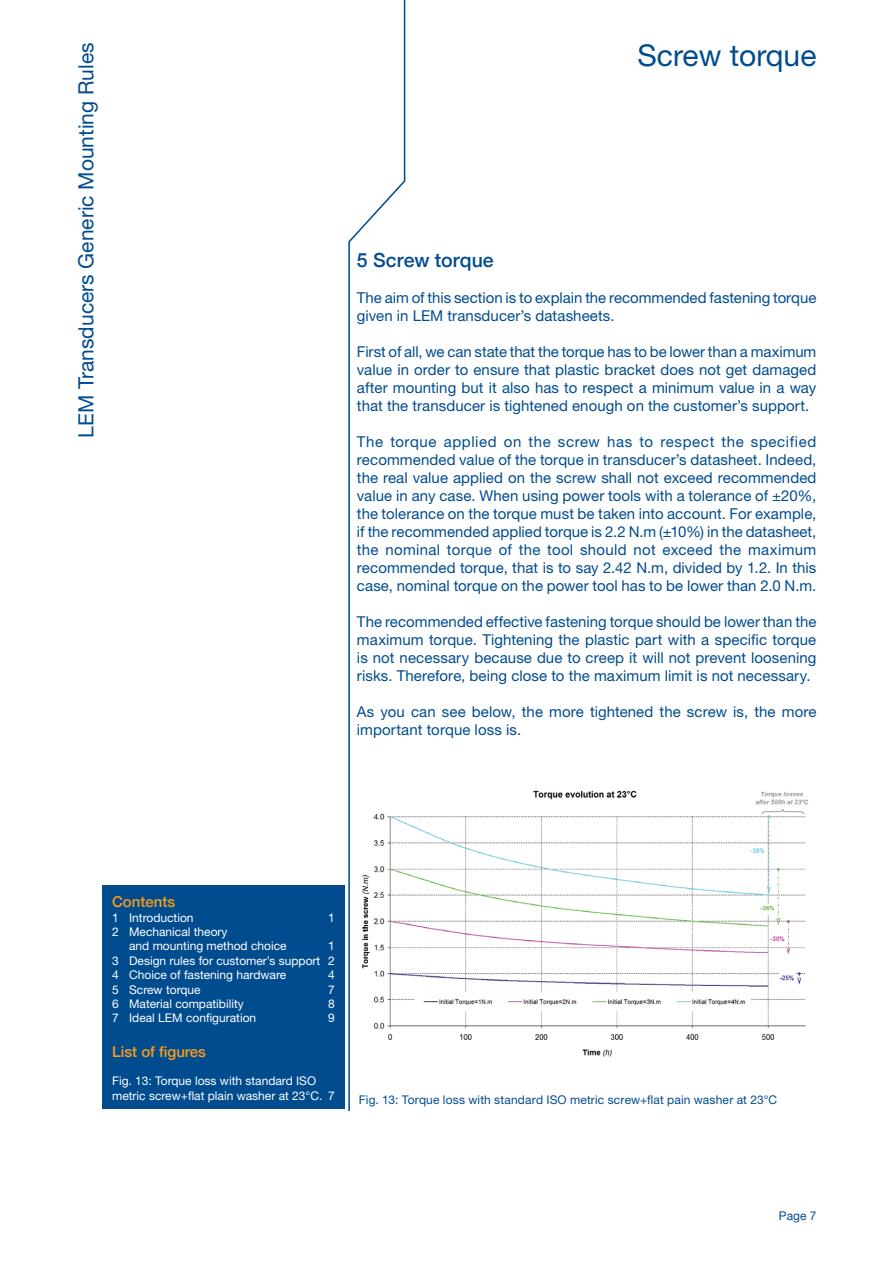
<style>
.page{position:relative;width:893px;height:1263px;background:#fff}
.page>*{position:absolute;margin:0;border:0;box-sizing:border-box;transform-origin:0 0}
.t1{font:30px "Helvetica Neue";color:#004c8f}
.t2{font:21px "Helvetica Neue";color:#004c8f}
.t3{font:500 19.5px "Helvetica Neue";color:#004c8f}
.t4{font:15px/18px "Helvetica Neue";letter-spacing:.005em;color:#004c8f;text-align:justify}
.t5{font:500 15px "Helvetica Neue";color:#f89c1c}
.t6{font:12px/14.4px "Helvetica Neue";color:#fff}
.t7{font:12px "Helvetica Neue";letter-spacing:.015em;color:#004c8f}
.t8{font:12px "Helvetica Neue";color:#004c8f}
</style>
<div class="page">
<svg style="left:348px;top:0;width:57px;height:1110px"></svg>
<img style="left:355px;top:779px;width:454px;height:281px">
<div style="left:102px;top:885px;width:242px;height:224px;background:#004c8f"></div>
<h2 class="t2" style="left:73px;top:438px;width:397px;rotate:-90deg">LEM Transducers Generic Mounting Rules</h2>
<h1 class="t1" style="left:637px;top:38px;width:180px">Screw torque</h1>
<h3 class="t3" style="left:357px;top:248px;width:138px">5 Screw torque</h3>
<p class="t4" style="left:357px;top:288px;width:461px">The aim of this section is to explain the recommended fastening torque given in LEM transducer’s datasheets.</p>
<p class="t4" style="left:357px;top:342px;width:461px">First of all, we can state that the torque has to be lower than a maximum value in order to ensure that plastic bracket does not get damaged after mounting but it also has to respect a minimum value in a way that the transducer is tightened enough on the customer’s support.</p>
<p class="t4" style="left:357px;top:432px;width:461px">The torque applied on the screw has to respect the specified recommended value of the torque in transducer’s datasheet. Indeed, the real value applied on the screw shall not exceed recommended value in any case. When using power tools with a tolerance of ±20%, the tolerance on the torque must be taken into account. For example, if the recommended applied torque is 2.2 N.m (±10%) in the datasheet, the nominal torque of the tool should not exceed the maximum recommended torque, that is to say 2.42 N.m, divided by 1.2. In this case, nominal torque on the power tool has to be lower than 2.0 N.m.</p>
<p class="t4" style="left:357px;top:612px;width:461px">The recommended effective fastening torque should be lower than the maximum torque. Tightening the plastic part with a specific torque is not necessary because due to creep it will not prevent loosening risks. Therefore, being close to the maximum limit is not necessary.</p>
<p class="t4" style="left:357px;top:702px;width:461px">As you can see below, the more tightened the screw is, the more important torque loss is.</p>
<p class="t5" style="left:112px;top:893px;width:65px">Contents</p>
<p class="t6" style="left:112px;top:910px;width:83px">1 Introduction</p>
<p class="t6" style="left:328px;top:910px;width:8px">1</p>
<p class="t6" style="left:129px;top:924px;width:159px;text-indent:-17px">2 Mechanical theory<br>and mounting method choice</p>
<p class="t6" style="left:112px;top:939px;width:224px;text-align:justify;text-indent:216px">1<br>3 Design rules for customer’s support 2<br>4 Choice of fastening hardware</p>
<p class="t6" style="left:328px;top:967px;width:8px">4</p>
<p class="t6" style="left:112px;top:982px;width:90px">5 Screw torque</p>
<p class="t6" style="left:328px;top:982px;width:8px">7</p>
<p class="t6" style="left:112px;top:996px;width:133px">6 Material compatibility</p>
<p class="t6" style="left:328px;top:996px;width:8px">8</p>
<p class="t6" style="left:112px;top:1011px;width:146px">7 Ideal LEM configuration</p>
<p class="t6" style="left:328px;top:1011px;width:8px">9</p>
<p class="t5" style="left:112px;top:1042px;width:95px">List of figures</p>
<p class="t6" style="left:112px;top:1074px;width:224px">Fig. 13: Torque loss with standard ISO metric screw+flat plain washer at 23°C. 7</p>
<p class="t7" style="left:359px;top:1093px;width:420px">Fig. 13: Torque loss with standard ISO metric screw+flat pain washer at 23°C</p>
<p class="t8" style="left:779px;top:1209px;width:39px">Page 7</p>
</div>
